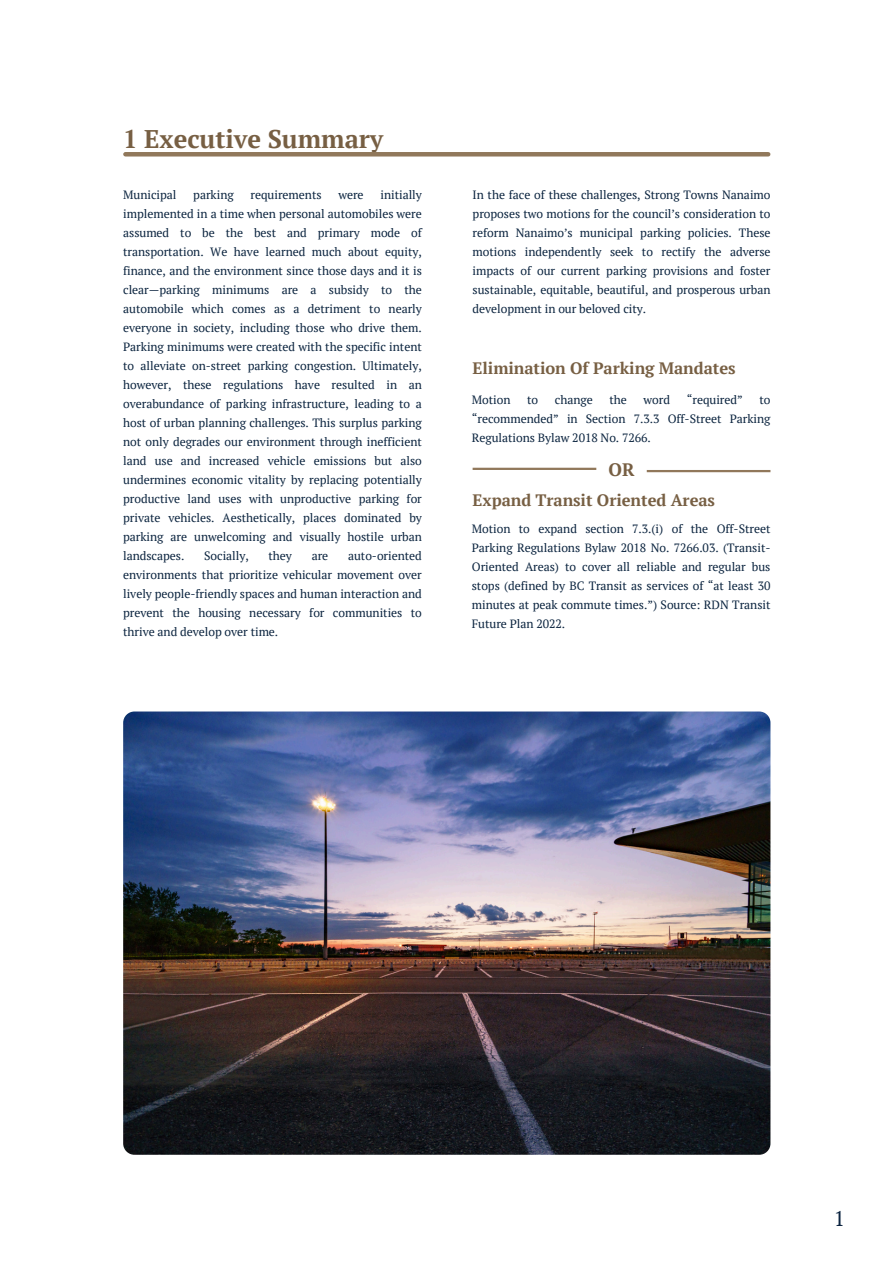
<style>
.page{position:relative;width:894px;height:1264px;background:#fff}
.page>*{position:absolute;margin:0;border:0;box-sizing:border-box;transform-origin:0 0}
.t1{font:700 25.5px "PT Serif";letter-spacing:-.005em;color:#775f43}
.t2{font:21px "PT Serif";color:#0b233f}
.t3{font:700 18px "PT Serif";color:#775f43}
.t4{font:700 16.5px "PT Serif";letter-spacing:-.005em;color:#775f43}
.t5{font:12px/19px "PT Serif";letter-spacing:-.005em;color:#0b243f;text-align:justify}
</style>
<div class="page">
<img style="left:123px;top:711px;width:647px;height:443px;border-radius:11px">
<hr style="left:125px;top:152px;width:643px;height:4px;background:#91785b">
<hr style="left:472px;top:467px;width:124px;height:3px;background:#91785b">
<hr style="left:646px;top:470px;width:124px;height:2px;background:#91785b">
<p class="t1" style="left:123px;top:121px;width:261px">1 Executive Summary</p>
<p class="t5" style="left:123px;top:185px;width:55px">Municipal</p>
<p class="t5" style="left:193px;top:185px;width:42px">parking</p>
<p class="t5" style="left:250px;top:185px;width:73px">requirements</p>
<p class="t5" style="left:338px;top:185px;width:27px">were</p>
<p class="t5" style="left:123px;top:185px;width:300px;text-indent:257px">initially implemented in a time when personal automobiles were assumed to be the best and primary mode of transportation. We have learned much about equity, finance, and the environment since those days and it is clear—parking minimums are a subsidy to the automobile which comes as a detriment to nearly everyone in society, including those who drive them.<br>Parking minimums were created with the specific intent to alleviate on-street parking congestion. Ultimately, however, these regulations have resulted in an overabundance of parking infrastructure, leading to a host of urban planning challenges. This surplus parking not only degrades our environment through inefficient land use and increased vehicle emissions but also undermines economic vitality by replacing potentially productive land uses with unproductive parking for private vehicles. Aesthetically, places dominated by parking are unwelcoming and visually hostile urban landscapes.</p>
<p class="t5" style="left:123px;top:546px;width:300px;text-indent:225px">auto-oriented environments that prioritize vehicular movement over lively people-friendly spaces and human interaction and prevent the housing necessary for communities to thrive and develop over time.</p>
<p class="t5" style="left:204px;top:546px;width:46px">Socially,</p>
<p class="t5" style="left:268px;top:546px;width:25px">they</p>
<p class="t5" style="left:311px;top:546px;width:18px">are</p>
<p class="t5" style="left:472px;top:185px;width:299px">In the face of these challenges, Strong Towns Nanaimo proposes two motions for the council’s consideration to reform Nanaimo’s municipal parking policies. These motions independently seek to rectify the adverse impacts of our current parking provisions and foster sustainable, equitable, beautiful, and prosperous urban development in our beloved city.</p>
<h3 class="t4" style="left:472px;top:356px;width:264px">Elimination Of Parking Mandates</h3>
<h3 class="t5" style="left:471px;top:390px;width:40px">Motion</h3>
<h3 class="t5" style="left:527px;top:390px;width:13px">to</h3>
<h3 class="t5" style="left:554px;top:390px;width:39px">change</h3>
<h3 class="t5" style="left:609px;top:390px;width:19px">the</h3>
<h3 class="t5" style="left:643px;top:390px;width:28px">word</h3>
<h3 class="t5" style="left:686px;top:390px;width:57px">“required”</h3>
<h3 class="t5" style="left:471px;top:390px;width:300px;text-indent:287px">to “recommended” in Section 7.3.3 Off-Street Parking Regulations Bylaw 2018 No. 7266.</h3>
<p class="t3" style="left:608px;top:457px;width:28px">OR</p>
<p class="t4" style="left:472px;top:489px;width:244px">Expand Transit Oriented Areas</p>
<h2 class="t5" style="left:471px;top:519px;width:300px">Motion to expand section 7.3.(i) of the Off-Street Parking Regulations Bylaw 2018 No. 7266.03. (Transit-Oriented Areas) to cover all reliable and regular bus stops (defined by BC Transit as services of “at least 30 minutes at peak commute times.”) Source: RDN Transit Future Plan 2022.</h2>
<p class="t2" style="left:833px;top:1203px;width:13px">1</p>
</div>
